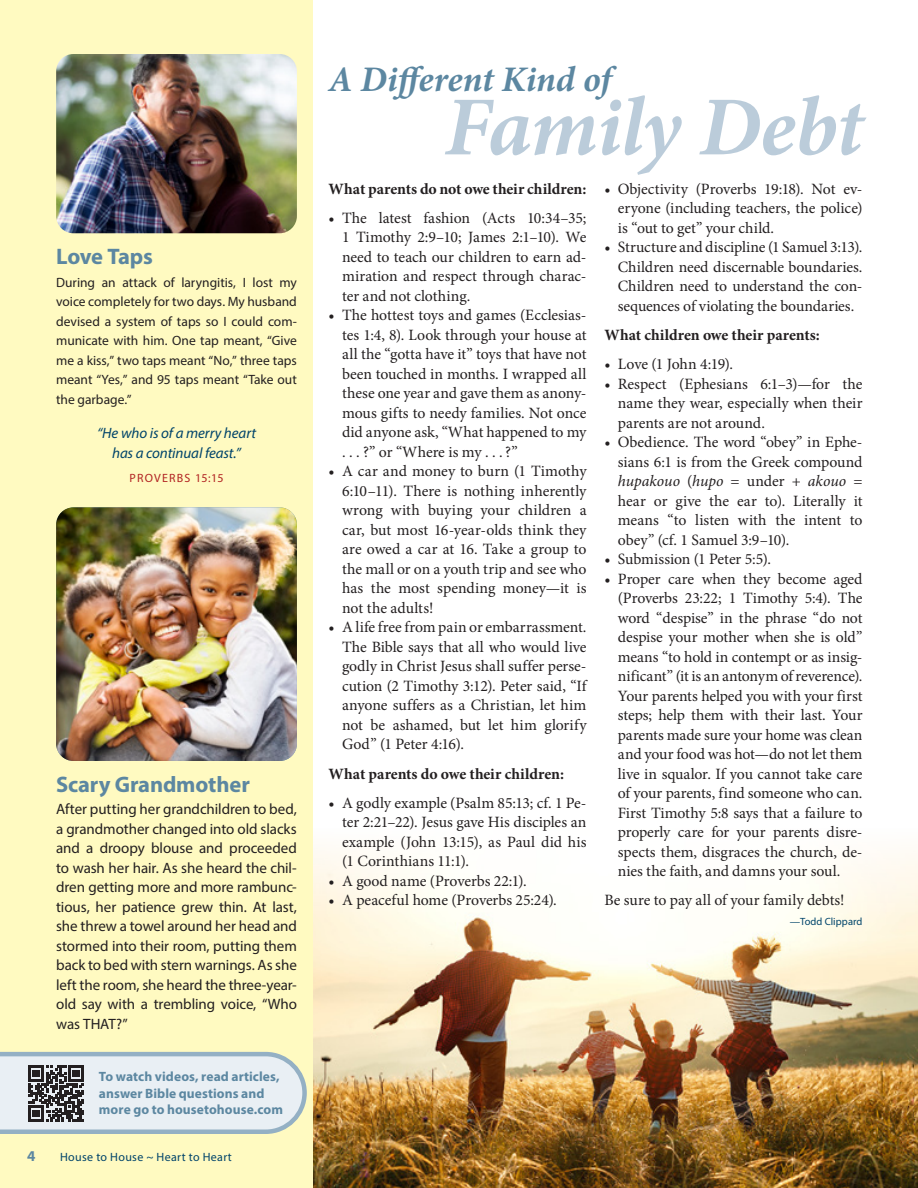
<style>
.page{position:relative;width:918px;height:1188px;background:#fff}
.page>*{position:absolute;margin:0;border:0;box-sizing:border-box;transform-origin:0 0}
.Side_Article_Heading{font:italic 700 84px "Minion Pro";letter-spacing:-.01em;color:#bbccda}
.Side_Article_Heading-2{font:italic 700 36px "Minion Pro";color:#5c87a1}
.Side_Article_Heading-3{font:700 22.5px "Myriad Pro";letter-spacing:-.01em;color:#5c87a1}
.Body_Serif_no_indent{font:15.75px/19.5px "Minion Pro";letter-spacing:-.005em;color:#231f20;text-align:justify}
.Body_Serif_no_indent-2{font:700 15.75px "Minion Pro";letter-spacing:-.005em;color:#231f20}
.Body_Sans-Serif_no_i{font:15px/19.5px "Myriad Pro";letter-spacing:-.005em;color:#231f20;text-align:justify}
.scripture_1{font:italic 15px/19.5px "Myriad Pro";letter-spacing:-.005em;color:#00446a;text-align:center}
.t1{font:700 15px "Myriad Pro";color:#5c87a1}
.Body_Sans-Serif_no_i-2{font:13.5px/19.5px "Myriad Pro";letter-spacing:-.005em;color:#231f20;text-align:justify}
.Main_Article_Heading{font:700 13.5px/16.5px "Myriad Pro";letter-spacing:.005em;color:#5c87a1}
.t2{font:12px "Myriad Pro";letter-spacing:.03em;color:#00446a}
.scripture_attributio{font:12px "Myriad Pro";letter-spacing:.095em;color:#b22423}
.Body_Serif_no_indent-3{font:10.5px "Myriad Pro";letter-spacing:.005em;color:#00446a}
.s1{font-style:italic}
</style>
<div class="page">
<img style="left:313px;top:848px;width:605px;height:340px">
<div style="left:0;top:0;width:313px;height:1188px;background:#fffac1"></div>
<svg style="left:0;top:1051px;width:307px;height:83px;background:#cfd6da"></svg>
<img style="left:56px;top:507px;width:241px;height:254px">
<img style="left:56px;top:54px;width:241px;height:179px">
<p class="Side_Article_Heading-3" style="left:56px;top:242px;width:98px">Love Taps</p>
<p class="Body_Sans-Serif_no_i-2" style="left:56px;top:272px;width:242px">During an attack of laryngitis, I lost my voice completely for two days. My husband devised a system of taps so I could com&shy;municate with him. One tap meant, “Give me a kiss,” two taps meant “No,” three taps meant “Yes,” and 95 taps meant “Take out the garbage.”</p>
<p class="scripture_1" style="left:97px;top:423px;width:161px">“He who is of a merry heart has a continual feast.”</p>
<p class="scripture_attributio" style="left:130px;top:470px;width:95px">PROVERBS 15:15</p>
<p class="Side_Article_Heading-3" style="left:56px;top:769px;width:195px">Scary Grandmother</p>
<p class="Body_Sans-Serif_no_i" style="left:56px;top:799px;width:242px">After putting her grandchildren to bed, a grandmother changed into old slacks and a droopy blouse and proceeded to wash her hair. As she heard the chil&shy;dren getting more and more rambunc&shy;tious, her patience grew thin. At last, she threw a towel around her head and stormed into their room, putting them back to bed with stern warnings. As she left the room, she heard the three-year&shy;old say with a trembling voice, “Who was THAT?”</p>
<p class="Main_Article_Heading" style="left:99px;top:1068px;width:186px">To watch videos, read articles, answer Bible questions and more go to housetohouse.com</p>
<p class="t1" style="left:27px;top:1146px;width:10px">4</p>
<p class="t2" style="left:60px;top:1150px;width:173px">House to House ~ Heart to Heart</p>
<p class="Side_Article_Heading-2" style="left:329px;top:54px;width:284px">A Different Kind of</p>
<p class="Side_Article_Heading" style="left:444px;top:68px;width:420px">Family Debt</p>
<p class="Body_Serif_no_indent-2" style="left:329px;top:177px;width:260px">What parents do not owe their children:</p>
<p class="Body_Serif_no_indent" style="left:342px;top:208px;width:246px;text-indent:-14px">• The latest fashion (Acts 10:34–35; 1 Timothy 2:9–10; James 2:1–10). We need to teach our children to earn ad&shy;miration and respect through charac&shy;ter and not clothing.</p>
<p class="Body_Serif_no_indent" style="left:342px;top:306px;width:246px;text-indent:-14px">• The hottest toys and games (Ecclesias&shy;tes 1:4, 8). Look through your house at all the “gotta have it” toys that have not been touched in months. I wrapped all these one year and gave them as anony&shy;mous gifts to needy families. Not once did anyone ask, “What happened to my . . . ?” or “Where is my . . . ?”</p>
<p class="Body_Serif_no_indent" style="left:342px;top:462px;width:246px;text-indent:-14px">• A car and money to burn (1 Timothy 6:10–11). There is nothing inherently wrong with buying your children a car, but most 16-year-olds think they are owed a car at 16. Take a group to the mall or on a youth trip and see who has the most spending money—it is not the adults!</p>
<p class="Body_Serif_no_indent" style="left:342px;top:618px;width:246px;text-indent:-14px">• A life free from pain or embarrassment.<br>The Bible says that all who would live godly in Christ Jesus shall suffer perse&shy;cution (2 Timothy 3:12). Peter said, “If anyone suffers as a Christian, let him not be ashamed, but let him glorify God” (1 Peter 4:16).</p>
<p class="Body_Serif_no_indent-2" style="left:329px;top:762px;width:237px">What parents do owe their children:</p>
<p class="Body_Serif_no_indent" style="left:342px;top:793px;width:246px;text-indent:-14px">• A godly example (Psalm 85:13; cf. 1 Pe&shy;ter 2:21–22). Jesus gave His disciples an example (John 13:15), as Paul did his (1 Corinthians 11:1).</p>
<p class="Body_Serif_no_indent" style="left:329px;top:871px;width:200px">• A good name (Proverbs 22:1).</p>
<p class="Body_Serif_no_indent" style="left:329px;top:891px;width:230px">• A peaceful home (Proverbs 25:24).</p>
<p class="Body_Serif_no_indent" style="left:618px;top:179px;width:246px;text-indent:-14px">• Objectivity (Proverbs 19:18). Not ev&shy;eryone (including teachers, the police) is “out to get” your child.</p>
<p class="Body_Serif_no_indent" style="left:618px;top:237px;width:246px;text-indent:-14px">• Structure and discipline (1 Samuel 3:13).<br>Children need discernable boundaries.<br>Children need to understand the con&shy;sequences of violating the boundaries.</p>
<p class="Body_Serif_no_indent-2" style="left:604px;top:324px;width:217px">What children owe their parents:</p>
<p class="Body_Serif_no_indent" style="left:604px;top:354px;width:130px">• Love (1 John 4:19).</p>
<p class="Body_Serif_no_indent" style="left:618px;top:374px;width:246px;text-indent:-14px">• Respect (Ephesians 6:1–3)—for the name they wear, especially when their parents are not around.</p>
<p class="Body_Serif_no_indent" style="left:618px;top:432px;width:246px;text-indent:-14px">• Obedience. The word “obey” in Ephe&shy;sians 6:1 is from the Greek compound <span class="s1">hupakouo</span> (<span class="s1">hupo</span> = under + <span class="s1">akouo</span> = hear or give the ear to). Literally it means “to listen with the intent to obey” (cf. 1 Samuel 3:9–10).</p>
<p class="Body_Serif_no_indent" style="left:604px;top:549px;width:168px">• Submission (1 Peter 5:5).</p>
<p class="Body_Serif_no_indent" style="left:618px;top:569px;width:246px;text-indent:-14px">• Proper care when they become aged (Proverbs 23:22; 1 Timothy 5:4). The word “despise” in the phrase “do not despise your mother when she is old” means “to hold in contempt or as insig&shy;nificant” (it is an antonym of reverence).<br>Your parents helped you with your first steps; help them with their last. Your parents made sure your home was clean and your food was hot—do not let them live in squalor. If you cannot take care of your parents, find someone who can.<br>First Timothy 5:8 says that a failure to properly care for your parents disre&shy;spects them, disgraces the church, de&shy;nies the faith, and damns your soul.</p>
<p class="Body_Serif_no_indent" style="left:604px;top:891px;width:242px">Be sure to pay all of your family debts!</p>
<p class="Body_Serif_no_indent-3" style="left:790px;top:915px;width:74px">—Todd Clippard</p>
</div>
